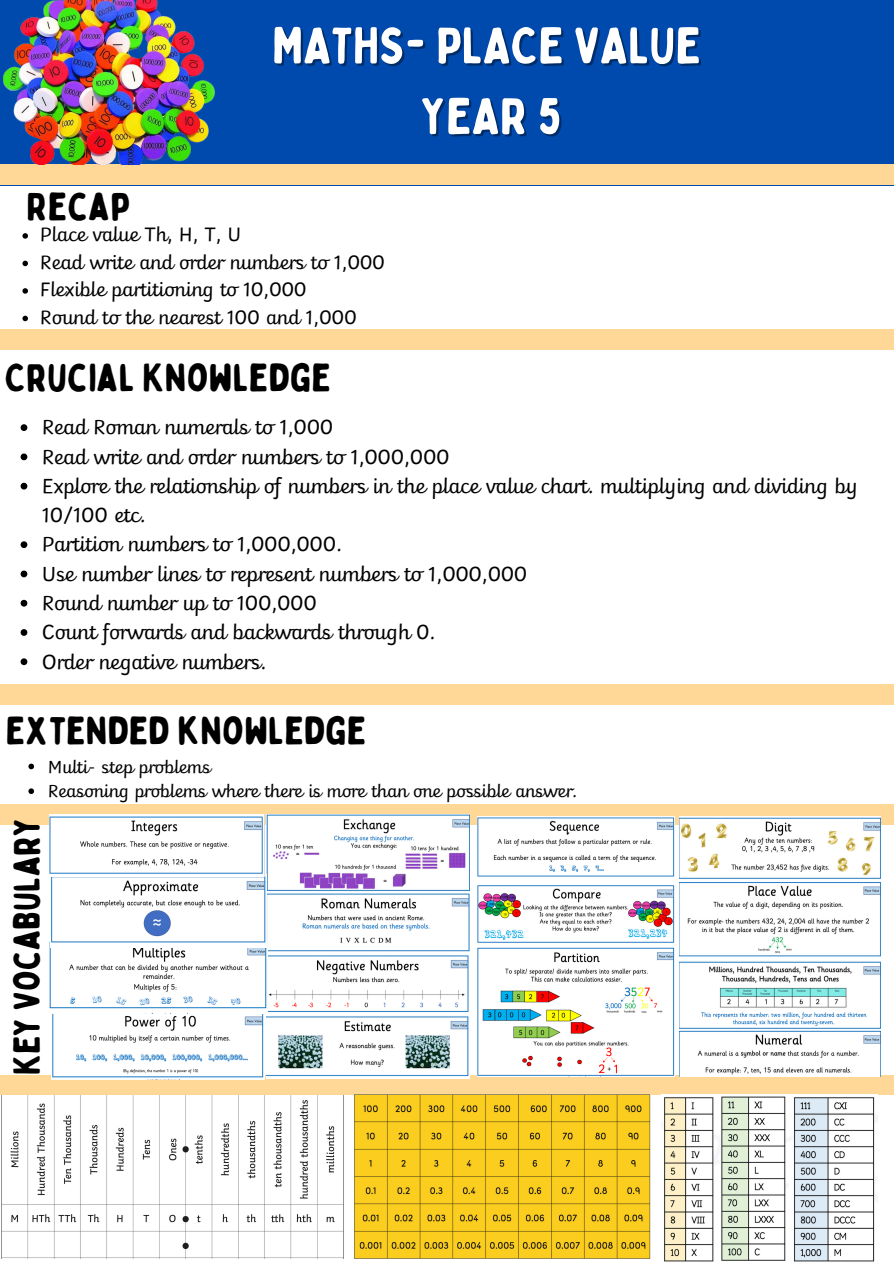
<style>
.page{position:relative;width:894px;height:1264px;background:#fff}
.page>*{position:absolute;margin:0;border:0;box-sizing:border-box;transform-origin:0 0}
.t1{font:51px "Bobby Jones Soft";color:#fff}
.t2{font:39px "Bobby Jones Soft";color:#000}
.t3{font:36.9px "Bobby Jones Soft";color:#000}
.t4{font:21px/29.2px "Twinkl Cursive Unlooped";color:#000}
.t5{font:19.95px/27.5px "Twinkl Cursive Unlooped";color:#000}
.t6{font:18px "Twinkl Cursive Unlooped";color:#000}
</style>
<div class="page">
<div style="left:0;top:0;width:893px;height:185px;background:#004aad"></div>
<div style="left:0;top:329px;width:893px;height:21px;background:#ffd796"></div>
<div style="left:0;top:684px;width:893px;height:20px;background:#ffd796"></div>
<div style="left:0;top:164px;width:893px;height:21px;background:#ffd796"></div>
<div style="left:0;top:804px;width:893px;height:20px;background:#ffd796"></div>
<img style="left:3px;top:0;width:212px;height:164px">
<img style="left:1px;top:1094px;width:343px;height:164px">
<div style="left:0;top:1075px;width:893px;height:19px;background:#ffd796"></div>
<img style="left:354px;top:1094px;width:296px;height:164px">
<img style="left:660px;top:1094px;width:215px;height:168px">
<img style="left:679px;top:816px;width:201px;height:260px">
<img style="left:477px;top:816px;width:197px;height:260px">
<img style="left:52px;top:1013px;width:212px;height:66px">
<img style="left:266px;top:814px;width:203px;height:264px">
<svg style="left:21px;top:424px;width:6px;height:7px"></svg>
<svg style="left:21px;top:453px;width:6px;height:7px"></svg>
<svg style="left:21px;top:483px;width:6px;height:6px"></svg>
<svg style="left:21px;top:541px;width:6px;height:7px"></svg>
<svg style="left:21px;top:570px;width:6px;height:7px"></svg>
<svg style="left:21px;top:600px;width:6px;height:6px"></svg>
<svg style="left:21px;top:629px;width:6px;height:7px"></svg>
<svg style="left:21px;top:658px;width:6px;height:7px"></svg>
<img style="left:50px;top:940px;width:217px;height:73px">
<img style="left:51px;top:876px;width:215px;height:71px">
<img style="left:50px;top:814px;width:215px;height:62px">
<svg style="left:28px;top:763px;width:6px;height:6px"></svg>
<svg style="left:28px;top:788px;width:6px;height:6px"></svg>
<svg style="left:22px;top:233px;width:6px;height:6px"></svg>
<svg style="left:22px;top:261px;width:6px;height:5px"></svg>
<svg style="left:22px;top:288px;width:6px;height:6px"></svg>
<svg style="left:22px;top:316px;width:6px;height:5px"></svg>
<p class="t2" style="left:27px;top:182px;width:105px">RECAP</p>
<p class="t1" style="left:272px;top:14px;width:430px">MATHS- PLACE VALUE</p>
<p class="t1" style="left:421px;top:84px;width:143px">YEAR 5</p>
<p class="t5" style="left:40px;top:221px;width:202px">Place value Th, H, T, U</p>
<p class="t5" style="left:40px;top:249px;width:346px">Read write and order numbers to 1,000</p>
<p class="t5" style="left:40px;top:276px;width:318px">Flexible partitioning to 10,000<br>Round to the nearest 100 and 1,000</p>
<p class="t2" style="left:5px;top:353px;width:327px">CRUCIAL KNOWLEDGE</p>
<p class="t4" style="left:42px;top:413px;width:292px">Read Roman numerals to 1,000</p>
<p class="t4" style="left:42px;top:442px;width:409px">Read write and order numbers to 1,000,000</p>
<p class="t4" style="left:42px;top:471px;width:816px">Explore the relationship of numbers in the place value chart. multiplying and dividing by<br>10/100 etc.</p>
<p class="t4" style="left:42px;top:530px;width:301px">Partition numbers to 1,000,000.</p>
<p class="t4" style="left:42px;top:559px;width:486px">Use number lines to represent numbers to 1,000,000</p>
<p class="t4" style="left:42px;top:588px;width:276px">Round number up to 100,000</p>
<p class="t4" style="left:42px;top:618px;width:395px">Count forwards and backwards through 0.</p>
<p class="t4" style="left:42px;top:647px;width:226px">Order negative numbers.</p>
<h2 class="t2" style="left:6px;top:706px;width:362px">EXTENDED KNOWLEDGE</h2>
<p class="t3" style="left:4px;top:1075px;width:259px;rotate:-90deg">KEY VOCABULARY</p>
<p class="t6" style="left:48px;top:755px;width:164px">Multi- step problems</p>
<p class="t6" style="left:48px;top:780px;width:530px">Reasoning problems where there is more than one possible answer.</p>
</div>
